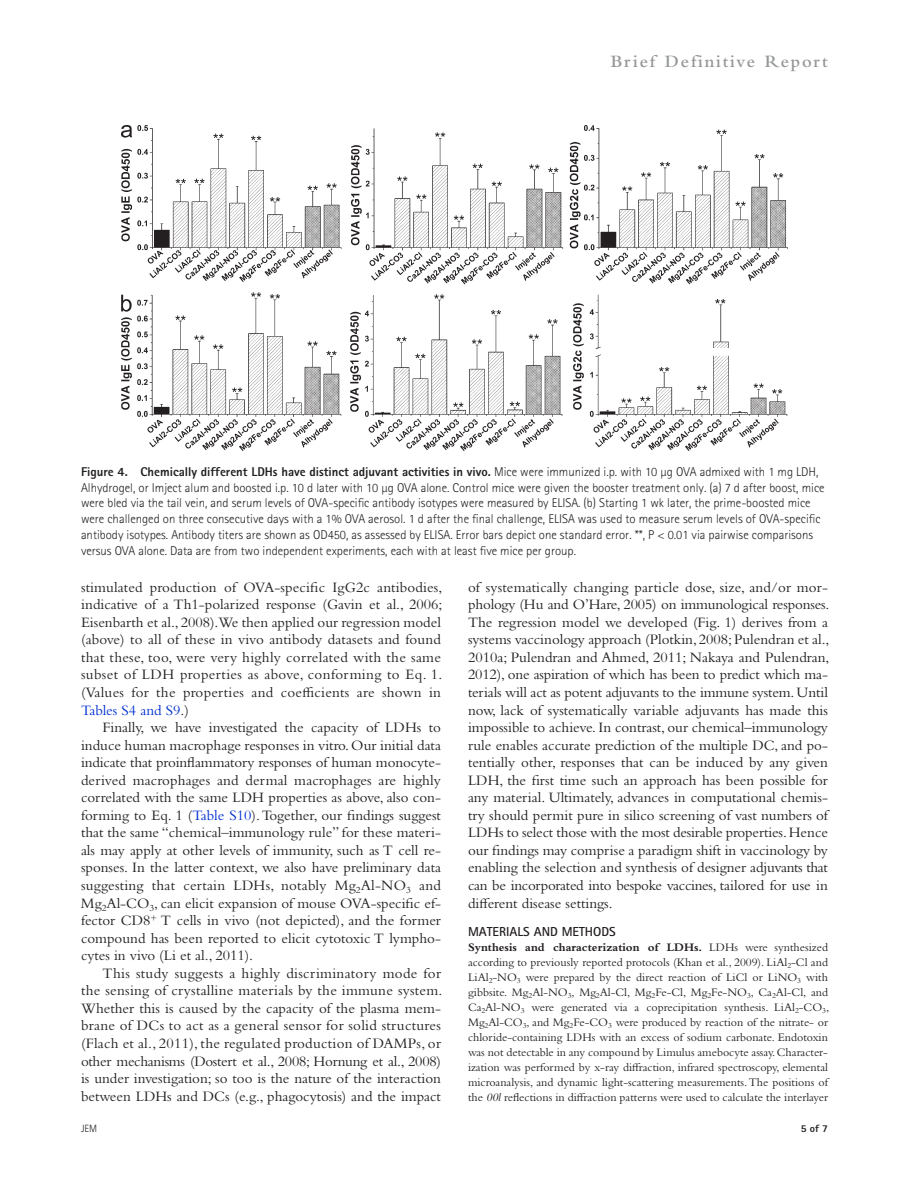
<style>
.page{position:relative;width:918px;height:1188px;background:#fff}
.page>*{position:absolute;margin:0;border:0;box-sizing:border-box;transform-origin:0 0}
.t1{font:600 18px "Bembo Std";letter-spacing:.1em;color:#949698}
.t2{font:15px/17.5px "Bembo Std";color:#231f20;text-align:justify}
.t3{font:700 13.05px "Rotis Sans Serif Std";color:#231f20}
.t4{font:300 12.75px/15.8px "Rotis Sans Serif Std";color:#231f20}
.t5{font:12px/15px "Bembo Std";color:#231f20;text-align:justify}
.t6{font:300 10.5px "Rotis Sans Serif Std";color:#231f20}
.t7{font:800 10.5px "Rotis Sans Serif Std";color:#231f20}
.s1{font-weight:800}
.s2{color:#0030d1}
.s3{font-weight:700}
.s4{font-style:italic}
</style>
<div class="page">
<img style="left:122px;top:125px;width:666px;height:326px">
<p class="t1" style="left:611px;top:51px;width:219px">Brief Definitive Report</p>
<p class="t4" style="left:81px;top:464px;width:745px"><span class="s1">Figure 4. Chemically different LDHs have distinct adjuvant activities in vivo.</span> Mice were immunized i.p. with 10 µg OVA admixed with 1 mg LDH, Alhydrogel, or Imject alum and boosted i.p. 10 d later with 10 µg OVA alone. Control mice were given the booster treatment only. (a) 7 d after boost, mice were bled via the tail vein, and serum levels of OVA-specific antibody isotypes were measured by ELISA. (b) Starting 1 wk later, the prime-boosted mice were challenged on three consecutive days with a 1% OVA aerosol. 1 d after the final challenge, ELISA was used to measure serum levels of OVA-specific antibody isotypes. Antibody titers are shown as OD450, as assessed by ELISA. Error bars depict one standard error. **, P &lt; 0.01 via pairwise comparisons versus OVA alone. Data are from two independent experiments, each with at least five mice per group.</p>
<p class="t2" style="left:81px;top:578px;width:363px">stimulated production of OVA-specific IgG2c antibodies, indicative of a Th1-polarized response (Gavin et al., 2006; Eisenbarth et al., 2008).We then applied our regression model (above) to all of these in vivo antibody datasets and found that these, too, were very highly correlated with the same subset of LDH properties as above, conforming to Eq. 1. (Values for the properties and coefficients are shown in <span class="s2">Tables S4 and S9</span>.)</p>
<p class="t2" style="left:81px;top:718px;width:362px;text-indent:22px">Finally, we have investigated the capacity of LDHs to induce human macrophage responses in vitro. Our initial data indicate that proinflammatory responses of human monocyte&shy;derived macrophages and dermal macrophages are highly correlated with the same LDH properties as above, also con&shy;forming to Eq. 1 (<span class="s2">Table S10</span>). Together, our findings suggest that the same “chemical–immunology rule” for these materi&shy;als may apply at other levels of immunity, such as T cell re&shy;sponses. In the latter context, we also have preliminary data suggesting that certain LDHs, notably Mg<sub>2</sub>Al-NO<sub>3</sub> and Mg<sub>2</sub>Al-CO<sub>3</sub>, can elicit expansion of mouse OVA-specific ef&shy;fector CD8<sup>+</sup> T cells in vivo (not depicted), and the former compound has been reported to elicit cytotoxic T lympho&shy;cytes in vivo (Li et al., 2011).</p>
<p class="t2" style="left:81px;top:964px;width:363px;text-indent:22px">This study suggests a highly discriminatory mode for the sensing of crystalline materials by the immune system.<br>Whether this is caused by the capacity of the plasma mem&shy;brane of DCs to act as a general sensor for solid structures (Flach et al., 2011), the regulated production of DAMPs, or other mechanisms (Dostert et al., 2008; Hornung et al., 2008) is under investigation; so too is the nature of the interaction between LDHs and DCs (e.g., phagocytosis) and the impact</p>
<p class="t2" style="left:468px;top:578px;width:363px">of systematically changing particle dose, size, and/or mor&shy;phology (Hu and O’Hare, 2005) on immunological responses.<br>The regression model we developed (Fig. 1) derives from a systems vaccinology approach (Plotkin, 2008; Pulendran et al., 2010a; Pulendran and Ahmed, 2011; Nakaya and Pulendran, 2012), one aspiration of which has been to predict which ma&shy;terials will act as potent adjuvants to the immune system. Until now, lack of systematically variable adjuvants has made this impossible to achieve. In contrast, our chemical–immunology rule enables accurate prediction of the multiple DC, and po&shy;tentially other, responses that can be induced by any given LDH, the first time such an approach has been possible for any material. Ultimately, advances in computational chemis&shy;try should permit pure in silico screening of vast numbers of LDHs to select those with the most desirable properties. Hence our findings may comprise a paradigm shift in vaccinology by enabling the selection and synthesis of designer adjuvants that can be incorporated into bespoke vaccines, tailored for use in different disease settings.</p>
<p class="t3" style="left:468px;top:923px;width:149px">MATERIALS AND METHODS</p>
<p class="t5" style="left:468px;top:939px;width:363px"><span class="s3">Synthesis and characterization of LDHs.</span> LDHs were synthesized according to previously reported protocols (Khan et al., 2009). LiAl<sub>2</sub>-Cl and LiAl<sub>2</sub>-NO<sub>3</sub> were prepared by the direct reaction of LiCl or LiNO<sub>3</sub> with gibbsite. Mg<sub>2</sub>Al-NO<sub>3</sub>, Mg<sub>2</sub>Al-Cl, Mg<sub>2</sub>Fe-Cl, Mg<sub>2</sub>Fe-NO<sub>3</sub>, Ca<sub>2</sub>Al-Cl, and Ca<sub>2</sub>Al-NO<sub>3</sub> were generated via a coprecipitation synthesis. LiAl<sub>2</sub>-CO<sub>3</sub>, Mg<sub>2</sub>Al-CO<sub>3</sub>, and Mg<sub>2</sub>Fe-CO<sub>3</sub> were produced by reaction of the nitrate- or chloride-containing LDHs with an excess of sodium carbonate. Endotoxin was not detectable in any compound by Limulus amebocyte assay. Character&shy;ization was performed by x-ray diffraction, infrared spectroscopy, elemental microanalysis, and dynamic light-scattering measurements. The positions of the <span class="s4">00l</span> reflections in diffraction patterns were used to calculate the interlayer</p>
<p class="t6" style="left:81px;top:1123px;width:18px">JEM</p>
<p class="t7" style="left:810px;top:1122px;width:20px">of 7</p>
</div>
